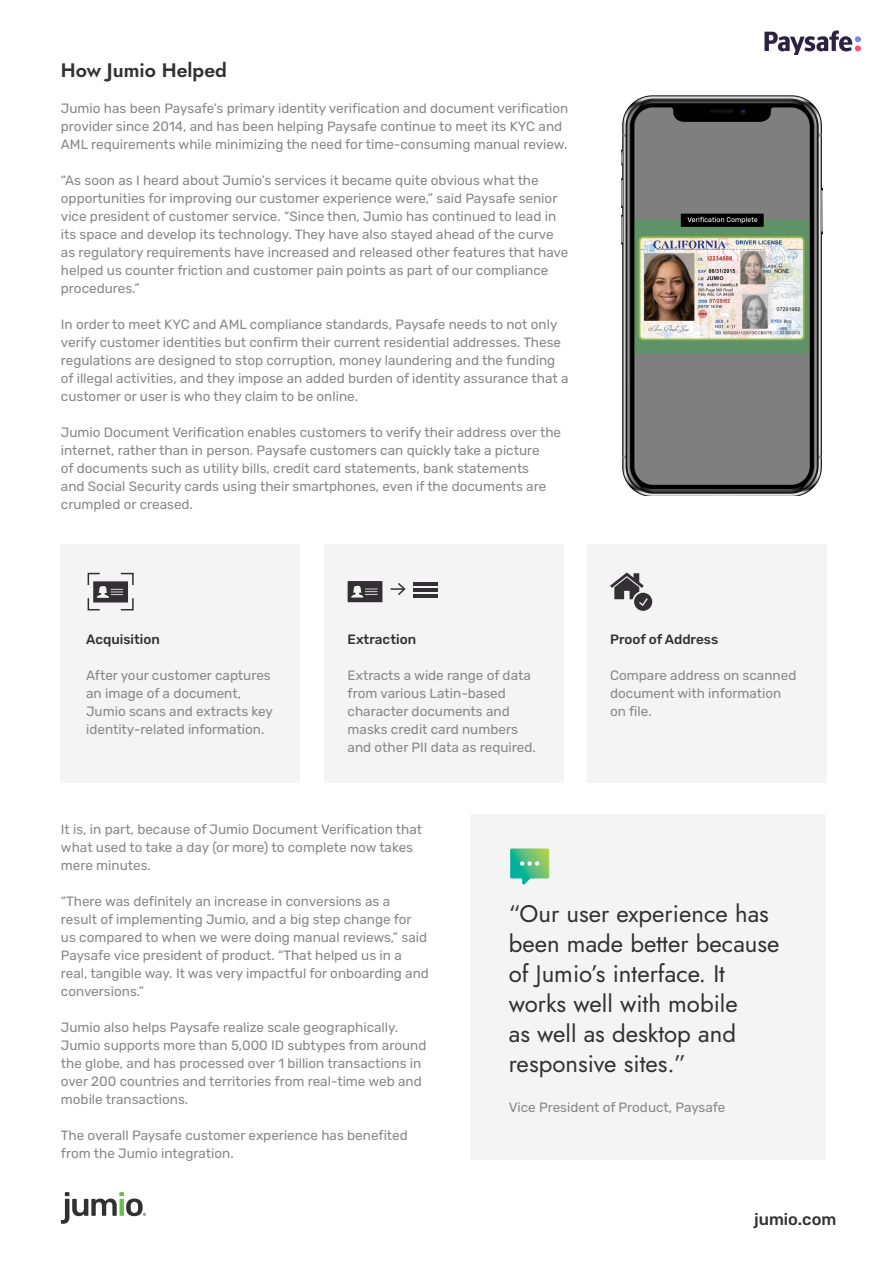
<style>
.page{position:relative;width:893px;height:1263px;background:#fff}
.page>*{position:absolute;margin:0;border:0;box-sizing:border-box;transform-origin:0 0}
.t1{font:24px/30px "Jost";color:#323132}
.t2{font:19.5px "Jost";color:#333033}
.t3{font:500 16.5px "Rubik";color:#333033}
.t4{font:13.5px/18px "Rubik";color:#888}
.t5{font:500 13.5px "Rubik";color:#333033}
</style>
<div class="page">
<div style="left:587px;top:545px;width:239px;height:238px;background:#f4f4f4"></div>
<div style="left:324px;top:545px;width:239px;height:238px;background:#f4f4f4"></div>
<div style="left:61px;top:545px;width:239px;height:238px;background:#f4f4f4"></div>
<img style="left:622px;top:95px;width:200px;height:401px">
<img style="left:764px;top:31px;width:96px;height:24px">
<svg style="left:61px;top:1192px;width:85px;height:32px"></svg>
<div style="left:470px;top:814px;width:356px;height:345px;background:#f4f4f4"></div>
<svg style="left:510px;top:848px;width:39px;height:37px"></svg>
<svg style="left:87px;top:572px;width:47px;height:39px"></svg>
<svg style="left:391px;top:583px;width:15px;height:12px"></svg>
<hr style="left:414px;top:582px;width:24px;height:3px;background:#333033">
<hr style="left:414px;top:588px;width:24px;height:3px;background:#333033">
<hr style="left:414px;top:594px;width:24px;height:3px;background:#333033">
<svg style="left:348px;top:581px;width:34px;height:21px"></svg>
<svg style="left:610px;top:572px;width:42px;height:39px"></svg>
<h2 class="t2" style="left:61px;top:57px;width:168px">How Jumio Helped</h2>
<p class="t4" style="left:61px;top:100px;width:509px">Jumio has been Paysafe’s primary identity verification and document verification provider since 2014, and has been helping Paysafe continue to meet its KYC and<br>AML requirements while minimizing the need for time-consuming manual review.</p>
<p class="t4" style="left:61px;top:172px;width:509px">“As soon as I heard about Jumio’s services it became quite obvious what the opportunities for improving our customer experience were,” said Paysafe senior vice president of customer service. “Since then, Jumio has continued to lead in its space and develop its technology. They have also stayed ahead of the curve as regulatory requirements have increased and released other features that have helped us counter friction and customer pain points as part of our compliance procedures.”</p>
<p class="t4" style="left:61px;top:316px;width:509px">In order to meet KYC and AML compliance standards, Paysafe needs to not only verify customer identities but confirm their current residential addresses. These regulations are designed to stop corruption, money laundering and the funding of illegal activities, and they impose an added burden of identity assurance that a customer or user is who they claim to be online.</p>
<p class="t4" style="left:61px;top:424px;width:502px">Jumio Document Verification enables customers to verify their address over the internet, rather than in person. Paysafe customers can quickly take a picture<br>of documents such as utility bills, credit card statements, bank statements<br>and Social Security cards using their smartphones, even if the documents are crumpled or creased.</p>
<p class="t5" style="left:86px;top:632px;width:75px">Acquisition</p>
<p class="t4" style="left:86px;top:667px;width:188px">After your customer captures an image of a document,<br>Jumio scans and extracts key identity-related information.</p>
<p class="t5" style="left:348px;top:632px;width:70px">Extraction</p>
<p class="t4" style="left:348px;top:667px;width:190px">Extracts a wide range of data from various Latin-based character documents and masks credit card numbers and other PII data as required.</p>
<p class="t5" style="left:610px;top:632px;width:110px">Proof of Address</p>
<p class="t4" style="left:610px;top:667px;width:188px">Compare address on scanned document with information on file.</p>
<p class="t4" style="left:61px;top:821px;width:363px">It is, in part, because of Jumio Document Verification that what used to take a day (or more) to complete now takes mere minutes.</p>
<p class="t4" style="left:61px;top:893px;width:370px">“There was definitely an increase in conversions as a result of implementing Jumio, and a big step change for us compared to when we were doing manual reviews,” said Paysafe vice president of product. “That helped us in a real, tangible way. It was very impactful for onboarding and conversions.”</p>
<p class="t4" style="left:61px;top:1019px;width:367px">Jumio also helps Paysafe realize scale geographically.<br>Jumio supports more than 5,000 ID subtypes from around the globe, and has processed over 1 billion transactions in over 200 countries and territories from real-time web and mobile transactions.</p>
<p class="t4" style="left:61px;top:1127px;width:348px">The overall Paysafe customer experience has benefited from the Jumio integration.</p>
<h1 class="t1" style="left:509px;top:899px;width:272px">“Our user experience has been made better because of Jumio’s interface. It works well with mobile<br>as well as desktop and responsive sites.”</h1>
<p class="t4" style="left:509px;top:1099px;width:218px">Vice President of Product, Paysafe</p>
<p class="t3" style="left:754px;top:1209px;width:84px">jumio.com</p>
</div>
